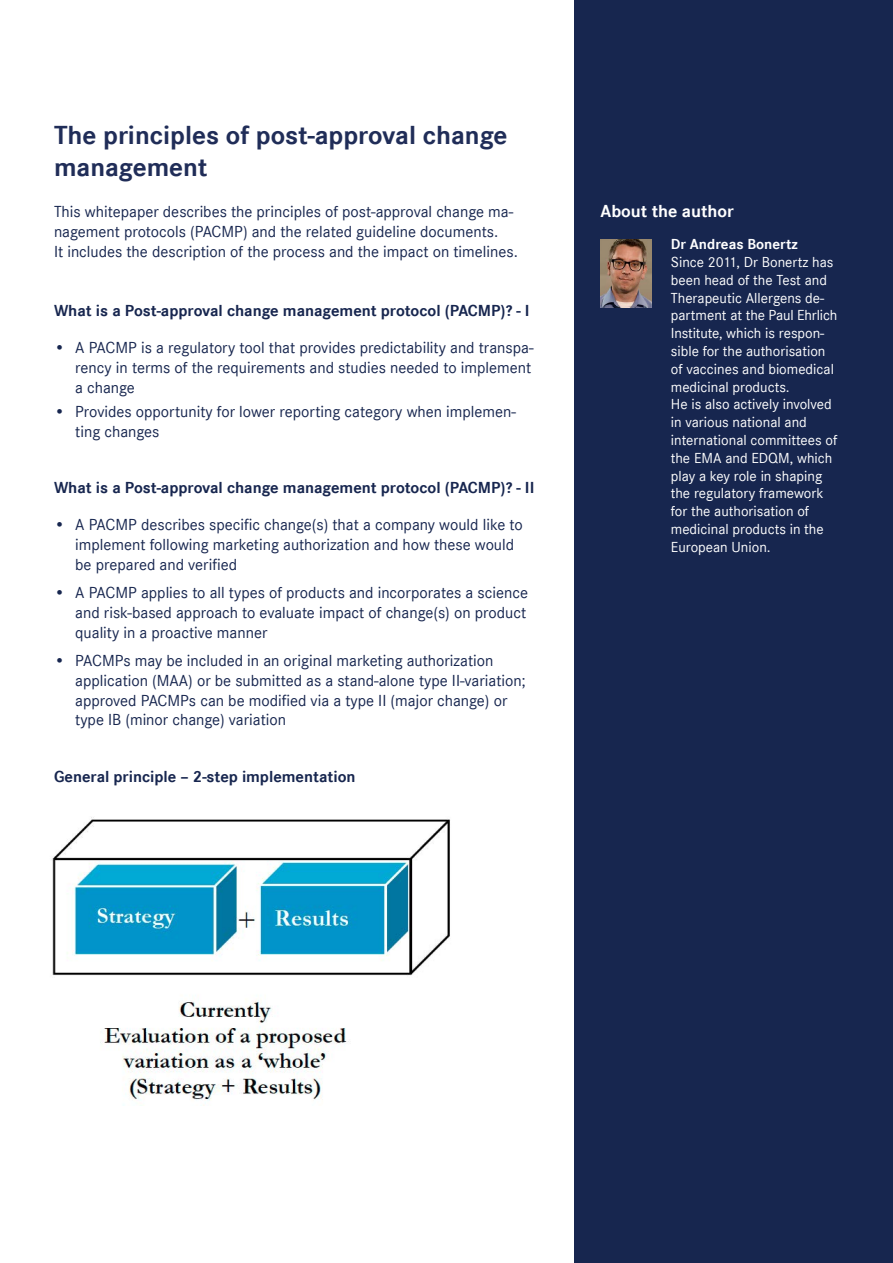
<style>
.page{position:relative;width:893px;height:1263px;background:#fff}
.page>*{position:absolute;margin:0;border:0;box-sizing:border-box;transform-origin:0 0}
.t1{font:700 27px/32.4px "Corporate S";color:#202d58}
.t2{font:700 18px "Corporate S";color:#fff}
.t3{font:16.5px/19.8px "Corporate S";color:#17264f}
.t4{font:700 16.5px "Corporate S";color:#17264f}
.t5{font:15px/17.9px "Corporate S";color:#fff}
.t6{font:700 15px "Corporate S";color:#fff}
</style>
<div class="page">
<div style="left:574px;top:0;width:319px;height:1263px;background:#17264f"></div>
<img style="left:601px;top:239px;width:51px;height:68px">
<img style="left:52px;top:817px;width:398px;height:289px">
<h1 class="t1" style="left:54px;top:120px;width:455px">The principles of post-approval change management</h1>
<p class="t3" style="left:54px;top:202px;width:465px">This whitepaper describes the principles of post-approval change ma&shy;nagement protocols (PACMP) and the related guideline documents.<br>It includes the description of the process and the impact on timelines.</p>
<p class="t4" style="left:54px;top:302px;width:477px">What is a Post-approval change management protocol (PACMP)? - I</p>
<p class="t3" style="left:75px;top:338px;width:460px;text-indent:-21px">• A PACMP is a regulatory tool that provides predictability and transpa&shy;rency in terms of the requirements and studies needed to implement a change</p>
<p class="t3" style="left:75px;top:402px;width:442px;text-indent:-21px">• Provides opportunity for lower reporting category when implemen&shy;ting changes</p>
<p class="t4" style="left:54px;top:478px;width:482px">What is a Post-approval change management protocol (PACMP)? - II</p>
<p class="t3" style="left:75px;top:515px;width:449px;text-indent:-21px">• A PACMP describes specific change(s) that a company would like to implement following marketing authorization and how these would be prepared and verified</p>
<p class="t3" style="left:75px;top:583px;width:454px;text-align:justify;text-indent:-21px">• A PACMP applies to all types of products and incorporates a science and risk-based approach to evaluate impact of change(s) on product quality in a proactive manner</p>
<p class="t3" style="left:75px;top:651px;width:452px;text-indent:-21px">• PACMPs may be included in an original marketing authorization application (MAA) or be submitted as a stand-alone type II-variation; approved PACMPs can be modified via a type II (major change) or type IB (minor change) variation</p>
<p class="t4" style="left:54px;top:767px;width:303px">General principle – 2-step implementation</p>
<p class="t2" style="left:601px;top:201px;width:135px">About the author</p>
<p class="t6" style="left:671px;top:236px;width:128px">Dr Andreas Bonertz</p>
<p class="t5" style="left:671px;top:253px;width:168px">Since 2011, Dr Bonertz has been head of the Test and<br>Therapeutic Allergens de&shy;partment at the Paul Ehrlich<br>Institute, which is respon&shy;sible for the authorisation of vaccines and biomedical medicinal products.<br>He is also actively involved in various national and international committees of the EMA and EDQM, which play a key role in shaping the regulatory framework for the authorisation of medicinal products in the<br>European Union.</p>
</div>
